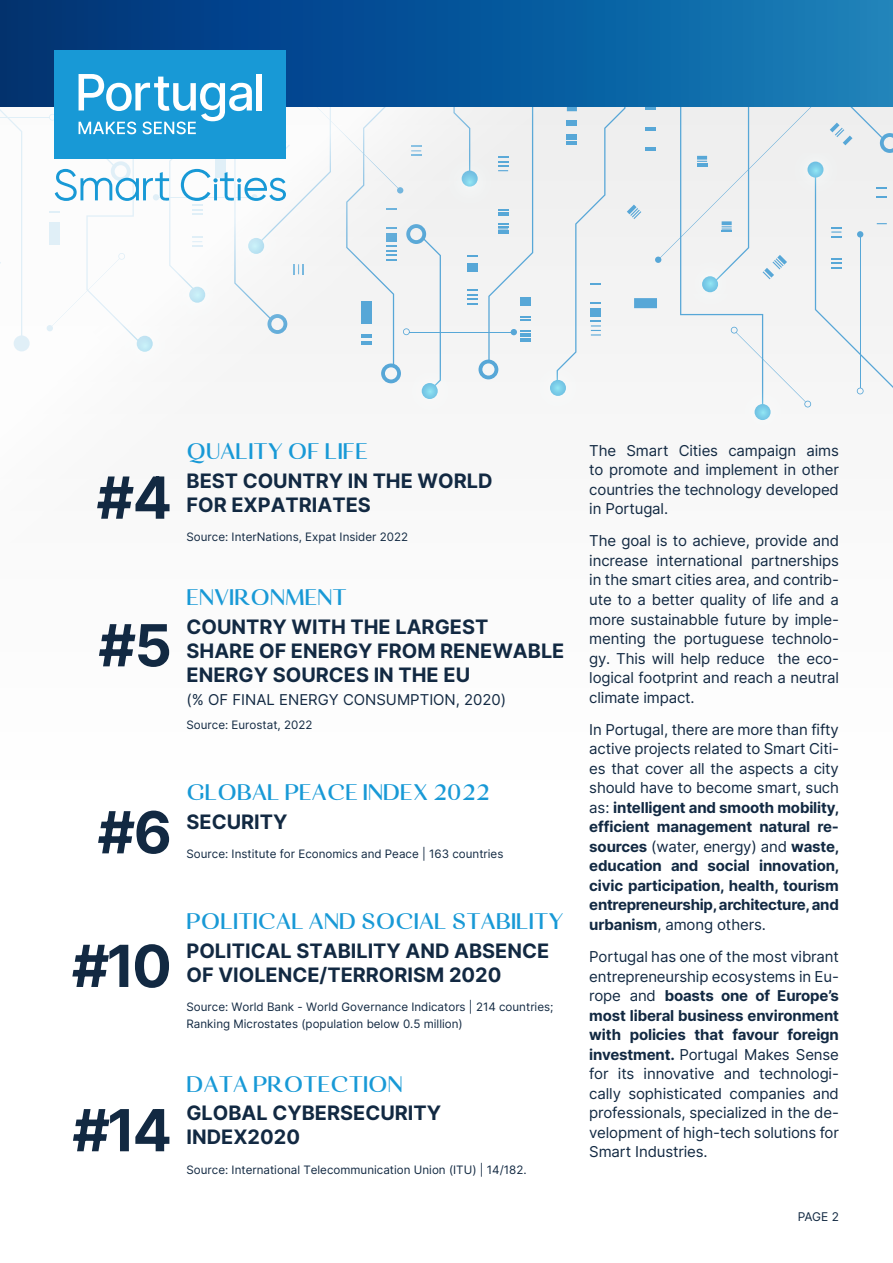
<style>
.page{position:relative;width:893px;height:1263px;background:#fff}
.page>*{position:absolute;margin:0;border:0;box-sizing:border-box;transform-origin:0 0}
.t1{font:700 58.05px "Inter";color:#122942}
.t2{font:700 24.9px "Calma";color:#1899d6}
.t3{font:700 19.95px/23.9px "Inter";color:#122942}
.t4{font:15px/19.5px "Inter";letter-spacing:-.01em;color:#122942;text-align:justify}
.t5{font:700 15px/19.5px "Inter";letter-spacing:-.02em;color:#122942;text-align:justify}
.t6{font:14.85px "Inter";color:#122942}
.t7{font:12px "Inter";color:#122942}
.t8{font:11.55px/16.6px "Inter";color:#122942}
.s1{font-weight:400}
.s2{font-weight:700}
</style>
<div class="page">
<div style="left:745px;top:106px;width:148px;height:302px;background:#f2f2f2"></div>
<svg style="left:719px;top:368px;width:88px;height:88px"></svg>
<div style="left:771px;top:126px;width:88px;height:88px;background:#efefef;border-radius:44px"></div>
<div style="left:666px;top:239px;width:88px;height:88px;background:#f3f3f3;border-radius:44px"></div>
<div style="left:421px;top:106px;width:324px;height:346px;background:#f3f3f3"></div>
<div style="left:0;top:0;width:893px;height:106px;background:linear-gradient(to right,#002d76,#167fbb)"></div>
<svg style="left:0;top:12px;width:441px;height:379px"></svg>
<h1 class="t1" style="left:96px;top:455px;width:77px">#4</h1>
<h2 class="t2" style="left:187px;top:435px;width:183px">QUALITY OF LIFE</h2>
<h3 class="t3" style="left:187px;top:468px;width:308px">BEST COUNTRY IN THE WORLD<br>FOR EXPATRIATES</h3>
<p class="t8" style="left:187px;top:529px;width:223px">Source: InterNations, Expat Insider 2022</p>
<h1 class="t1" style="left:98px;top:603px;width:75px">#5</h1>
<h2 class="t2" style="left:187px;top:581px;width:162px">ENVIRONMENT</h2>
<h3 class="t3" style="left:187px;top:614px;width:379px">COUNTRY WITH THE LARGEST<br>SHARE OF ENERGY FROM RENEWABLE<br>ENERGY SOURCES IN THE EU</h3>
<p class="t6" style="left:187px;top:688px;width:321px">(% OF FINAL ENERGY CONSUMPTION, 2020)</p>
<p class="t8" style="left:187px;top:717px;width:127px">Source: Eurostat, 2022</p>
<h1 class="t1" style="left:97px;top:790px;width:76px">#6</h1>
<h2 class="t2" style="left:187px;top:776px;width:304px">GLOBAL PEACE INDEX 2022</h2>
<h3 class="t3" style="left:187px;top:809px;width:103px">SECURITY</h3>
<p class="t8" style="left:187px;top:846px;width:318px">Source: Institute for Economics and Peace | 163 countries</p>
<h1 class="t1" style="left:72px;top:924px;width:102px">#10</h1>
<h2 class="t2" style="left:187px;top:905px;width:379px">POLITICAL AND SOCIAL STABILITY</h2>
<h3 class="t3" style="left:187px;top:938px;width:364px">POLITICAL STABILITY AND ABSENCE<br>OF VIOLENCE/TERRORISM 2020</h3>
<p class="t8" style="left:187px;top:998px;width:368px">Source: World Bank - World Governance Indicators | 214 countries;<br>Ranking Microstates (population below 0.5 million)</p>
<h1 class="t1" style="left:72px;top:1088px;width:101px">#14</h1>
<h2 class="t2" style="left:187px;top:1068px;width:218px">DATA PROTECTION</h2>
<h3 class="t3" style="left:187px;top:1101px;width:256px">GLOBAL CYBERSECURITY<br>INDEX2020</h3>
<p class="t8" style="left:187px;top:1161px;width:342px">Source: International Telecommunication Union (ITU) | 14/182.</p>
<p class="t4" style="left:589px;top:440px;width:251px">The Smart Cities campaign aims to promote and implement in other countries the technology developed in Portugal.</p>
<p class="t4" style="left:589px;top:531px;width:251px">The goal is to achieve, provide and increase international partnerships in the smart cities area, and contrib&shy;ute to a better quality of life and a more sustainabble future by imple&shy;menting the portuguese technolo&shy;gy. This will help reduce the eco&shy;logical footprint and reach a neutral climate impact.</p>
<p class="t5" style="left:589px;top:719px;width:252px"><span class="s1">In Portugal, there are more than fifty active projects related to Smart Citi&shy;es that cover all the aspects a city should have to become smart, such as:</span> intelligent and smooth mobility, efficient management natural re&shy;sources <span class="s1">(water, energy) and</span> waste, education and social innovation, civic participation, health, tourism entrepreneurship, architecture, and urbanism<span class="s1">, among others.</span></p>
<p class="t4" style="left:589px;top:946px;width:251px">Portugal has one of the most vibrant entrepreneurship ecosystems in Eu&shy;rope and <span class="s2">boasts one of Europe’s most liberal business environment with policies that favour foreign investment.</span> Portugal Makes Sense for its innovative and technologi&shy;cally sophisticated companies and professionals, specialized in the de&shy;velopment of high-tech solutions for Smart Industries.</p>
<p class="t7" style="left:798px;top:1207px;width:43px">PAGE 2</p>
</div>
